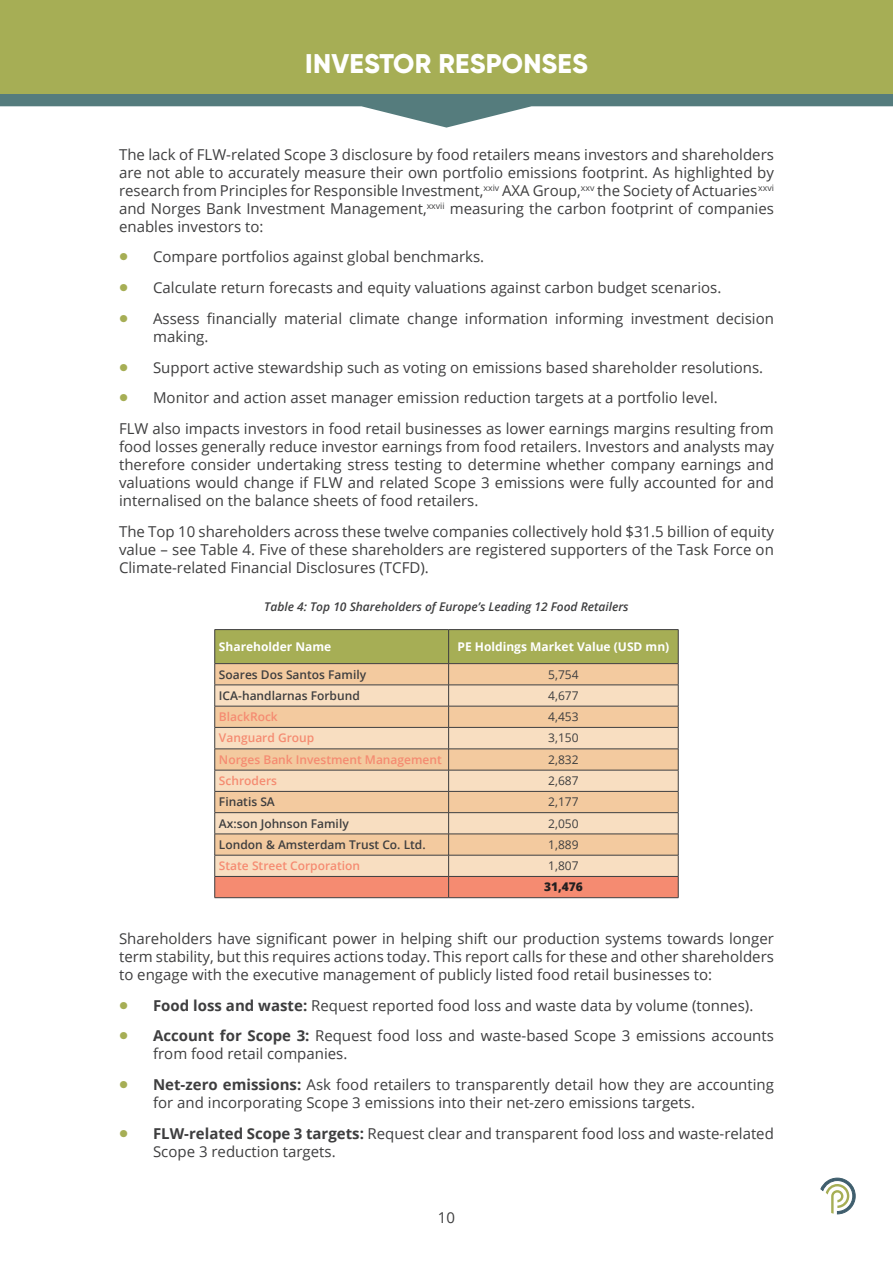
<style>
.page{position:relative;width:893px;height:1263px;background:#fff}
.page>*{position:absolute;margin:0;border:0;box-sizing:border-box;transform-origin:0 0}
.Heading_1{font:800 27px "Gilroy";letter-spacing:.01em;color:#fff}
.t1{font:15px/18px "Open Sans";color:#3e3e3f;text-align:justify}
.t2{font:600 12px "Open Sans";color:#3e3e3f}
.t3{font:600 12px "Open Sans";color:#f58b71}
.t4{font:italic 600 12px "Open Sans";color:#3e3e3f}
.t5{font:12px "Open Sans";color:#3e3e3f}
.t6{font:700 12px "Open Sans";color:#fff}
.t7{font:800 12px "Open Sans";color:#231f20}
.s1{font-family:"Gilroy";font-weight:800;font-size:24px;color:#a6ae55}
.s2{font-weight:700}
</style>
<div class="page">
<svg style="left:821px;top:1178px;width:34px;height:36px"></svg>
<hr style="left:215px;top:629px;width:234px;height:1px;background:#3e3e3f">
<hr style="left:449px;top:629px;width:229px;height:1px;background:#3e3e3f">
<svg style="left:214px;top:630px;width:465px;height:268px;background:#dbbd97"></svg>
<svg style="left:0;top:94px;width:893px;height:34px"></svg>
<div style="left:0;top:0;width:893px;height:94px;background:#a6ae55"></div>
<p class="Heading_1" style="left:305px;top:46px;width:284px">INVESTOR RESPONSES</p>
<p class="t1" style="left:119px;top:145px;width:656px">The lack of FLW-related Scope 3 disclosure by food retailers means investors and shareholders are not able to accurately measure their own portfolio emissions footprint. As highlighted by research from Principles for Responsible Investment,<sup>xxiv</sup> AXA Group,<sup>xxv</sup> the Society of Actuaries<sup>xxvi </sup>and Norges Bank Investment Management,<sup>xxvii</sup> measuring the carbon footprint of companies enables investors to:</p>
<p class="t1" style="left:119px;top:247px;width:367px"><span class="s1">•</span> Compare portfolios against global benchmarks.</p>
<p class="t1" style="left:119px;top:278px;width:604px"><span class="s1">•</span> Calculate return forecasts and equity valuations against carbon budget scenarios.</p>
<p class="t1" style="left:153px;top:309px;width:622px;text-indent:-34px"><span class="s1">•</span> Assess financially material climate change information informing investment decision making.</p>
<p class="t1" style="left:119px;top:358px;width:646px"><span class="s1">•</span> Support active stewardship such as voting on emissions based shareholder resolutions.</p>
<p class="t1" style="left:119px;top:388px;width:600px"><span class="s1">•</span> Monitor and action asset manager emission reduction targets at a portfolio level.</p>
<p class="t1" style="left:119px;top:419px;width:656px">FLW also impacts investors in food retail businesses as lower earnings margins resulting from food losses generally reduce investor earnings from food retailers. Investors and analysts may therefore consider undertaking stress testing to determine whether company earnings and valuations would change if FLW and related Scope 3 emissions were fully accounted for and internalised on the balance sheets of food retailers.</p>
<p class="t1" style="left:119px;top:522px;width:656px">The Top 10 shareholders across these twelve companies collectively hold $31.5 billion of equity value – see Table 4. Five of these shareholders are registered supporters of the Task Force on Climate-related Financial Disclosures (TCFD).</p>
<p class="t4" style="left:264px;top:598px;width:366px">Table 4: Top 10 Shareholders of Europe’s Leading 12 Food Retailers</p>
<p class="t6" style="left:219px;top:638px;width:114px">Shareholder Name</p>
<p class="t6" style="left:457px;top:638px;width:213px">PE Holdings Market Value (USD mn)</p>
<p class="t2" style="left:219px;top:666px;width:149px">Soares Dos Santos Family</p>
<p class="t5" style="left:548px;top:666px;width:32px">5,754</p>
<p class="t2" style="left:219px;top:687px;width:142px">ICA-handlarnas Forbund</p>
<p class="t5" style="left:548px;top:687px;width:32px">4,677</p>
<p class="t3" style="left:219px;top:708px;width:60px">BlackRock</p>
<p class="t5" style="left:548px;top:708px;width:32px">4,453</p>
<p class="t3" style="left:219px;top:730px;width:97px">Vanguard Group</p>
<p class="t5" style="left:548px;top:730px;width:32px">3,150</p>
<p class="t3" style="left:219px;top:751px;width:224px">Norges Bank Investment Management</p>
<p class="t5" style="left:548px;top:751px;width:32px">2,832</p>
<p class="t3" style="left:219px;top:772px;width:60px">Schroders</p>
<p class="t5" style="left:548px;top:772px;width:32px">2,687</p>
<p class="t2" style="left:219px;top:794px;width:57px">Finatis SA</p>
<p class="t5" style="left:548px;top:794px;width:32px">2,177</p>
<p class="t2" style="left:219px;top:815px;width:131px">Ax:son Johnson Family</p>
<p class="t5" style="left:548px;top:815px;width:32px">2,050</p>
<p class="t2" style="left:219px;top:836px;width:208px">London &amp; Amsterdam Trust Co. Ltd.</p>
<p class="t5" style="left:548px;top:836px;width:32px">1,889</p>
<p class="t3" style="left:219px;top:857px;width:143px">State Street Corporation</p>
<p class="t5" style="left:548px;top:857px;width:32px">1,807</p>
<p class="t7" style="left:544px;top:878px;width:40px">31,476</p>
<p class="t1" style="left:119px;top:929px;width:656px">Shareholders have significant power in helping shift our production systems towards longer term stability, but this requires actions today. This report calls for these and other shareholders to engage with the executive management of publicly listed food retail businesses to:</p>
<p class="t1" style="left:119px;top:996px;width:636px"><span class="s1">•</span> <span class="s2">Food loss and waste:</span> Request reported food loss and waste data by volume (tonnes).</p>
<p class="t1" style="left:153px;top:1026px;width:622px;text-indent:-34px"><span class="s1">•</span> <span class="s2">Account for Scope 3:</span> Request food loss and waste-based Scope 3 emissions accounts from food retail companies.</p>
<p class="t1" style="left:153px;top:1075px;width:622px;text-indent:-34px"><span class="s1">•</span> <span class="s2">Net-zero emissions:</span> Ask food retailers to transparently detail how they are accounting for and incorporating Scope 3 emissions into their net-zero emissions targets.</p>
<p class="t1" style="left:153px;top:1124px;width:622px;text-indent:-34px"><span class="s1">•</span> <span class="s2">FLW-related Scope 3 targets:</span> Request clear and transparent food loss and waste-related<br>Scope 3 reduction targets.</p>
<p class="t1" style="left:438px;top:1208px;width:19px">10</p>
</div>
